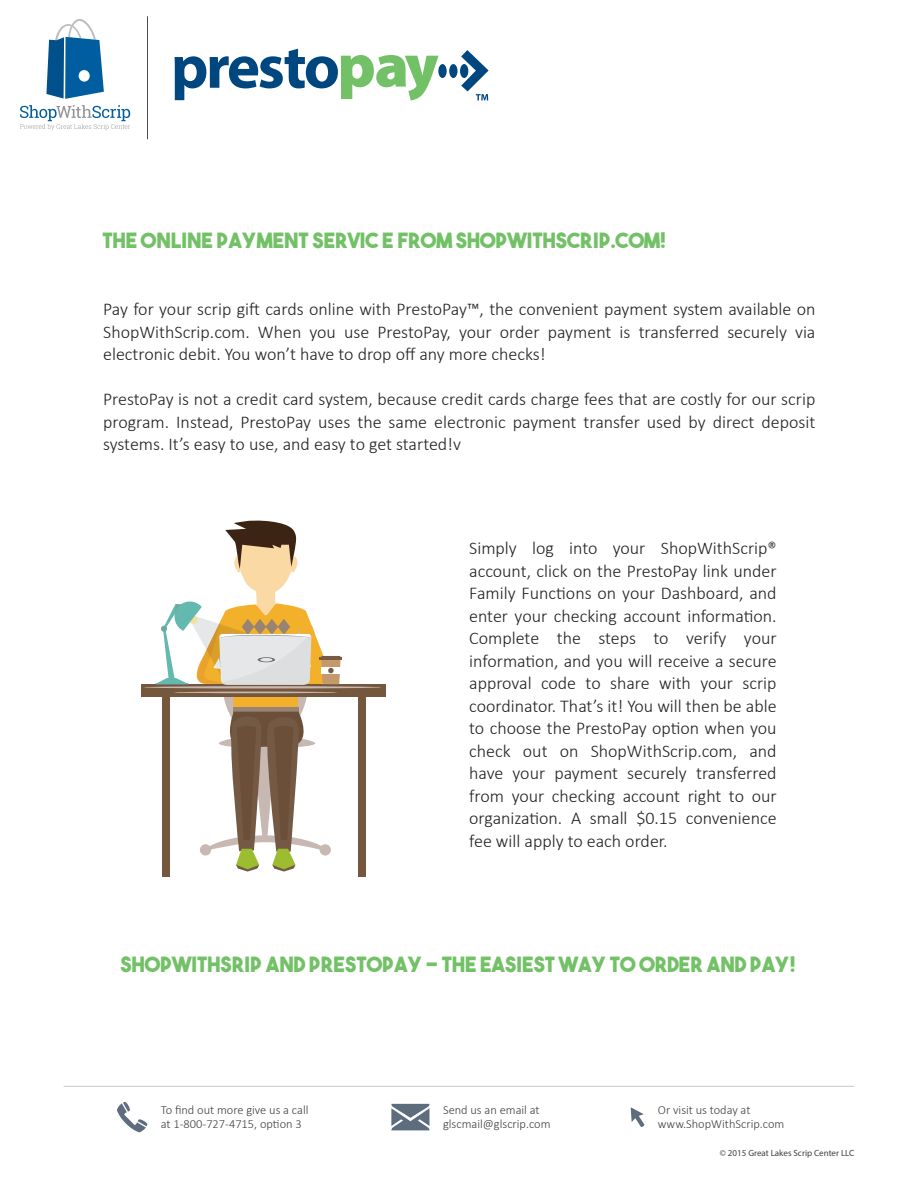
<style>
.page{position:relative;width:918px;height:1188px;background:#fff}
.page>*{position:absolute;margin:0;border:0;box-sizing:border-box;transform-origin:0 0}
.t1{font:21px "The Bold Font";color:#73c167}
.t2{font:300 18px/22.5px "Calibri";color:#231f20;text-align:justify}
.t3{font:300 12.45px/14px "Calibri";color:#404041}
.t4{font:9px "Myriad Pro";color:#404041}
</style>
<div class="page">
<hr style="left:147px;top:16px;width:1px;height:123px;background:#231f20">
<svg style="left:46px;top:19px;width:58px;height:80px"></svg>
<svg style="left:20px;top:105px;width:110px;height:25px"></svg>
<hr style="left:64px;top:1086px;width:790px;height:1px;background:#c5c7c9">
<svg style="left:117px;top:1101px;width:31px;height:31px"></svg>
<svg style="left:391px;top:1104px;width:38px;height:26px"></svg>
<svg style="left:631px;top:1107px;width:14px;height:20px"></svg>
<svg style="left:175px;top:49px;width:264px;height:51px"></svg>
<svg style="left:461px;top:50px;width:28px;height:50px"></svg>
<div style="left:438px;top:64px;width:9px;height:14px;background:#00467f;border-radius:50%"></div>
<div style="left:449px;top:64px;width:9px;height:14px;background:#00467f;border-radius:50%"></div>
<div style="left:460px;top:64px;width:8px;height:14px;background:#00467f;border-radius:50%"></div>
<div style="left:162px;top:696px;width:8px;height:181px;background:#75573e"></div>
<div style="left:359px;top:696px;width:7px;height:181px;background:#75573e"></div>
<div style="left:141px;top:684px;width:244px;height:13px;background:#75573e"></div>
<hr style="left:144px;top:686px;width:237px;height:3px;background:#c7b8b1;border-radius:50%">
<hr style="left:320px;top:657px;width:22px;height:3px;background:#775a46">
<svg style="left:156px;top:520px;width:185px;height:352px"></svg>
<svg style="left:258px;top:657px;width:17px;height:5px"></svg>
<svg style="left:260px;top:658px;width:12px;height:4px"></svg>
<p class="t1" style="left:103px;top:227px;width:565px">THE ONLINE PAYMENT SERVIC E FROM SHOPWITHSCRIP.COM!</p>
<p class="t2" style="left:103px;top:298px;width:714px">Pay for your scrip gift cards online with PrestoPay™, the convenient payment system available on ShopWithScrip.com. When you use PrestoPay, your order payment is transferred securely via electronic debit. You won’t have to drop off any more checks!</p>
<p class="t2" style="left:103px;top:388px;width:714px">PrestoPay is not a credit card system, because credit cards charge fees that are costly for our scrip program. Instead, PrestoPay uses the same electronic payment transfer used by direct deposit systems. It’s easy to use, and easy to get started!v</p>
<p class="t2" style="left:469px;top:537px;width:309px">Simply log into your ShopWithScrip® account, click on the PrestoPay link under Family Functions on your Dashboard, and enter your checking account information.<br>Complete the steps to verify your information, and you will receive a secure approval code to share with your scrip coordinator. That’s it! You will then be able to choose the PrestoPay option when you check out on ShopWithScrip.com, and have your payment securely transferred from your checking account right to our organization. A small $0.15 convenience fee will apply to each order.</p>
<p class="t1" style="left:121px;top:951px;width:677px">SHOPWITHSRIP AND PRESTOPAY - THE EASIEST WAY TO ORDER AND PAY!</p>
<p class="t3" style="left:161px;top:1102px;width:149px">To find out more give us a call at 1-800-727-4715, option 3</p>
<p class="t3" style="left:443px;top:1102px;width:109px">Send us an email at glscmail@glscrip.com</p>
<p class="t3" style="left:658px;top:1102px;width:128px">Or visit us today at www.ShopWithScrip.com</p>
<p class="t4" style="left:720px;top:1147px;width:136px">© 2015 Great Lakes Scrip Center LLC</p>
</div>
